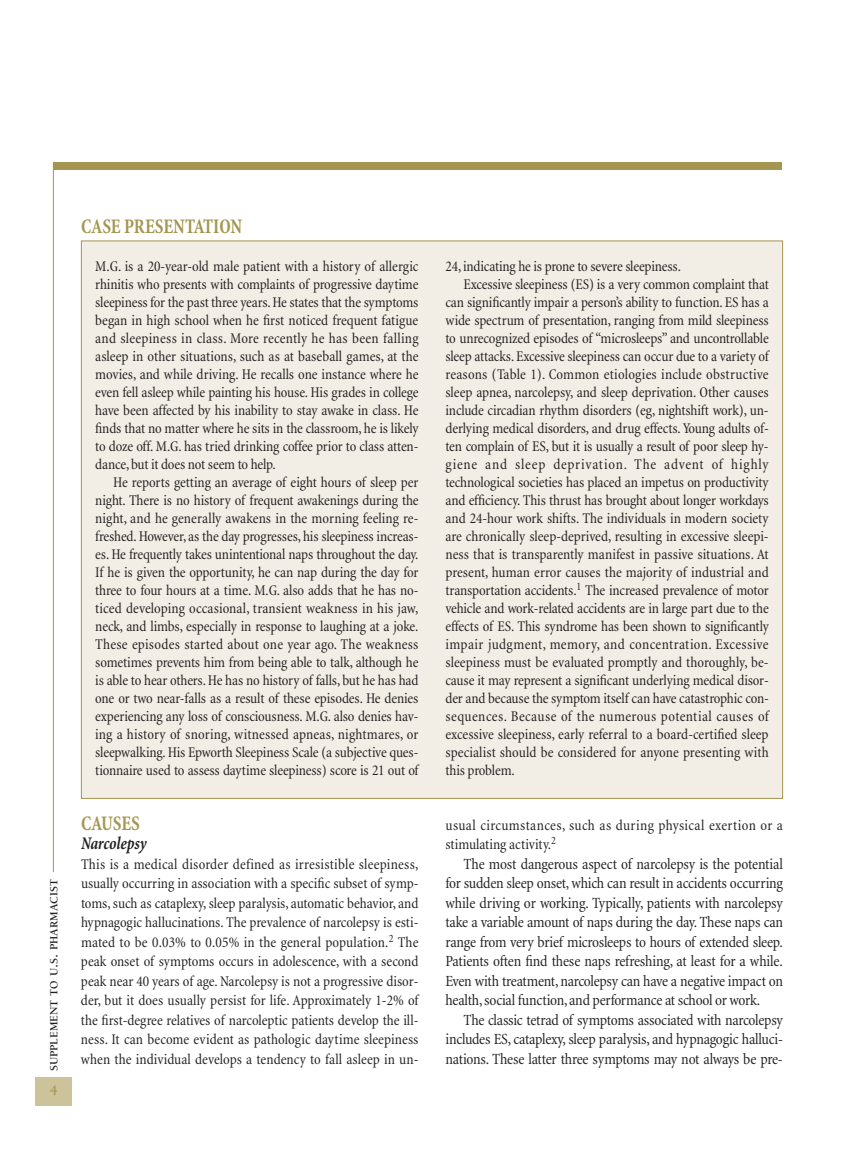
<style>
.page{position:relative;width:864px;height:1175px;background:#fff}
.page>*{position:absolute;margin:0;border:0;box-sizing:border-box;transform-origin:0 0}
.t1{font:700 condensed 21px "Minion";letter-spacing:-.01em;color:#a49650;scale:.9 1}
.t2{font:italic 700 condensed 18px "Minion";letter-spacing:-.01em;color:#231f1f;scale:.9 1}
.t3{font:condensed 15.75px/19.5px "Minion";letter-spacing:-.015em;color:#231f1f;text-align:justify}
.t4{font:condensed 15px/18px "Minion";letter-spacing:-.01em;color:#231f1f;text-align:justify}
.t5{font:condensed 15px/19.5px "Minion";letter-spacing:.02em;color:#231f1f}
.t6{font:condensed 15px "Minion";letter-spacing:.01em;color:#231f1f}
.t7{font:condensed 15px "Minion";letter-spacing:.025em;color:#231f1f}
.t8{font:condensed 15px "Minion";letter-spacing:.03em;color:#231f1f}
.t9{font:condensed 15px "Minion";letter-spacing:.05em;color:#231f1f}
.t10{font:700 15px "Berkeley";color:#a49650}
.t11{font:700 11.25px "Berkeley";color:#231f1f}
.s1{font-size:15px}
</style>
<div class="page">
<div style="left:36px;top:1077px;width:36px;height:28px;background:#cdc39b"></div>
<hr style="left:53px;top:163px;width:1px;height:709px;background:#a49650">
<div style="left:53px;top:162px;width:728px;height:8px;background:#a49650"></div>
<div style="left:81px;top:241px;width:702px;height:557px;background:#f2eee6"></div>
<p class="t11" style="left:50px;top:1071px;width:194px;rotate:-90deg">SUPPLEMENT TO U<span class="s1">.</span>S<span class="s1">.</span> PHARMACIST</p>
<p class="t10" style="left:50px;top:1084px;width:10px">4</p>
<h1 class="t1" style="left:81px;top:218px;width:181px">CASE PRESENTATION</h1>
<p class="t4" style="left:95px;top:258px;width:325px">M.G. is a 20-year-old male patient with a history of allergic rhinitis who presents with complaints of progressive daytime sleepiness for the past three years. He states that the symptoms began in high school when he first noticed frequent fatigue and sleepiness in class. More recently he has been falling asleep in other situations, such as at baseball games, at the movies, and while driving. He recalls one instance where he even fell asleep while painting his house. His grades in college have been affected by his inability to stay awake in class. He finds that no matter where he sits in the classroom, he is likely to doze off. M.G. has tried drinking coffee prior to class atten&shy;dance, but it does not seem to help.</p>
<p class="t4" style="left:95px;top:474px;width:325px;text-indent:18px">He reports getting an average of eight hours of sleep per night. There is no history of frequent awakenings during the night, and he generally awakens in the morning feeling re&shy;freshed. However, as the day progresses, his sleepiness increas&shy;es. He frequently takes unintentional naps throughout the day.<br>If he is given the opportunity, he can nap during the day for three to four hours at a time. M.G. also adds that he has no&shy;ticed developing occasional, transient weakness in his jaw, neck, and limbs, especially in response to laughing at a joke.<br>These episodes started about one year ago. The weakness sometimes prevents him from being able to talk, although he is able to hear others. He has no history of falls, but he has had one or two near-falls as a result of these episodes. He denies experiencing any loss of consciousness. M.G. also denies hav&shy;ing a history of snoring, witnessed apneas, nightmares, or sleepwalking. His Epworth Sleepiness Scale (a subjective ques&shy;tionnaire used to assess daytime sleepiness) score is 21 out of</p>
<h1 class="t1" style="left:81px;top:815px;width:67px">CAUSES</h1>
<p class="t2" style="left:81px;top:836px;width:75px">Narcolepsy</p>
<p class="t4" style="left:81px;top:855px;width:339px;line-height:19.5px">This is a medical disorder defined as irresistible sleepiness, usually occurring in association with a specific subset of symp&shy;toms, such as cataplexy, sleep paralysis, automatic behavior, and hypnagogic hallucinations. The prevalence of narcolepsy is esti&shy;mated to be 0.03% to 0.05% in the general population.<sup>2</sup> The peak onset of symptoms occurs in adolescence, with a second peak near 40 years of age. Narcolepsy is not a progressive disor&shy;der, but it does usually persist for life. Approximately 1-2% of the first-degree relatives of narcoleptic patients develop the ill&shy;ness. It can become evident as pathologic daytime sleepiness when the individual develops a tendency to fall asleep in un-</p>
<p class="t4" style="left:445px;top:258px;width:237px">24, indicating he is prone to severe sleepiness.</p>
<p class="t4" style="left:463px;top:276px;width:307px">Excessive sleepiness (ES) is a very common complaint that</p>
<p class="t4" style="left:445px;top:294px;width:325px">can significantly impair a person’s ability to function. ES has a</p>
<p class="t4" style="left:445px;top:312px;width:325px">wide spectrum of presentation, ranging from mild sleepiness</p>
<p class="t4" style="left:445px;top:330px;width:325px">to unrecognized episodes of “microsleeps” and uncontrollable</p>
<p class="t4" style="left:445px;top:348px;width:325px">sleep attacks. Excessive sleepiness can occur due to a variety of</p>
<p class="t6" style="left:445px;top:368px;width:325px">reasons (Table 1). Common etiologies include obstructive</p>
<p class="t4" style="left:446px;top:384px;width:325px">sleep apnea, narcolepsy, and sleep deprivation. Other causes</p>
<p class="t4" style="left:446px;top:402px;width:325px">include circadian rhythm disorders (eg, nightshift work), un-</p>
<p class="t4" style="left:446px;top:420px;width:325px">derlying medical disorders, and drug effects. Young adults of-</p>
<p class="t4" style="left:446px;top:438px;width:325px">ten complain of ES, but it is usually a result of poor sleep hy-</p>
<p class="t9" style="left:446px;top:458px;width:325px">giene and sleep deprivation. The advent of highly</p>
<p class="t4" style="left:446px;top:474px;width:325px">technological societies has placed an impetus on productivity</p>
<p class="t4" style="left:446px;top:492px;width:325px">and efficiency. This thrust has brought about longer workdays</p>
<p class="t4" style="left:446px;top:510px;width:325px">and 24-hour work shifts. The individuals in modern society</p>
<p class="t4" style="left:446px;top:528px;width:325px">are chronically sleep-deprived, resulting in excessive sleepi-</p>
<p class="t4" style="left:446px;top:546px;width:325px">ness that is transparently manifest in passive situations. At</p>
<p class="t4" style="left:446px;top:564px;width:325px">present, human error causes the majority of industrial and</p>
<p class="t4" style="left:446px;top:582px;width:325px">transportation accidents.<sup>1</sup> The increased prevalence of motor</p>
<p class="t4" style="left:446px;top:600px;width:325px">vehicle and work-related accidents are in large part due to the</p>
<p class="t4" style="left:446px;top:618px;width:325px">effects of ES. This syndrome has been shown to significantly</p>
<p class="t7" style="left:446px;top:638px;width:325px">impair judgment, memory, and concentration. Excessive</p>
<p class="t4" style="left:446px;top:654px;width:325px">sleepiness must be evaluated promptly and thoroughly, be-</p>
<p class="t4" style="left:446px;top:672px;width:325px">cause it may represent a significant underlying medical disor-</p>
<p class="t4" style="left:446px;top:690px;width:325px">der and because the symptom itself can have catastrophic con-</p>
<p class="t8" style="left:446px;top:710px;width:325px">sequences. Because of the numerous potential causes of</p>
<p class="t4" style="left:446px;top:726px;width:325px">excessive sleepiness, early referral to a board-certified sleep</p>
<p class="t4" style="left:446px;top:744px;width:325px">specialist should be considered for anyone presenting with</p>
<p class="t4" style="left:445px;top:762px;width:71px">this problem.</p>
<p class="t5" style="left:445px;top:816px;width:339px">usual circumstances, such as during physical exertion or a stimulating activity.<sup>2</sup></p>
<p class="t3" style="left:445px;top:855px;width:339px;text-indent:18px">The most dangerous aspect of narcolepsy is the potential for sudden sleep onset, which can result in accidents occurring while driving or working. Typically, patients with narcolepsy take a variable amount of naps during the day. These naps can range from very brief microsleeps to hours of extended sleep.<br>Patients often find these naps refreshing, at least for a while.<br>Even with treatment, narcolepsy can have a negative impact on health, social function, and performance at school or work.</p>
<p class="t3" style="left:445px;top:1011px;width:339px;text-indent:18px">The classic tetrad of symptoms associated with narcolepsy includes ES, cataplexy, sleep paralysis, and hypnagogic halluci&shy;nations. These latter three symptoms may not always be pre-</p>
</div>
